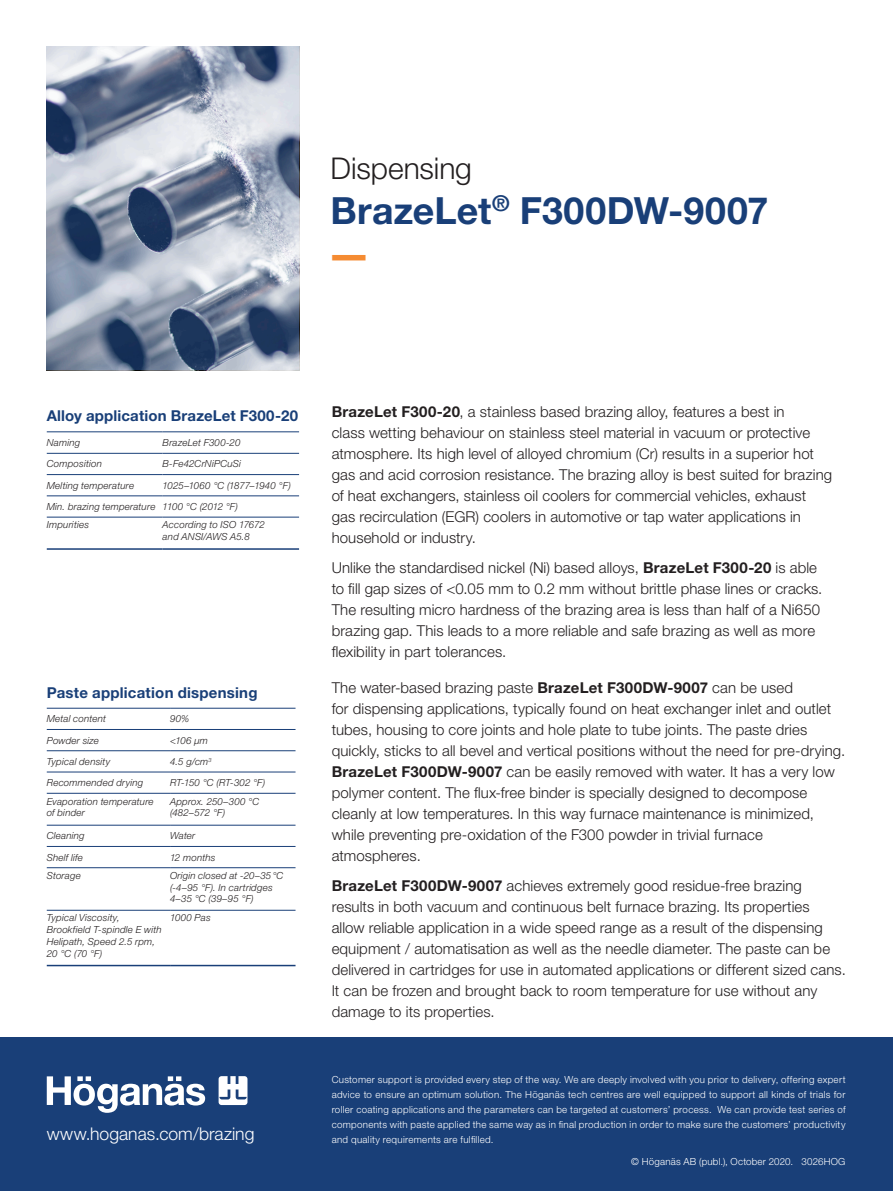
<style>
.page{position:relative;width:893px;height:1191px;background:#fff}
.page>*{position:absolute;margin:0;border:0;box-sizing:border-box;transform-origin:0 0}
.t1{font:700 45px "Helvetica Neue LT Pro";color:#f58b32}
.t2{font:700 37.5px "Helvetica Neue LT Pro";letter-spacing:.005em;color:#193f78}
.t3{font:300 30px "Helvetica Neue LT Pro";letter-spacing:-.005em;color:#231f20}
.t4{font:300 17.55px "Helvetica Neue LT Pro";color:#fff}
.t5{font:300 15px/21px "Helvetica Neue LT Pro";letter-spacing:.005em;color:#231f20}
.t6{font:700 15px "Helvetica Neue LT Pro";letter-spacing:.015em;color:#193f78}
.t7{font:italic 300 9.75px/11.7px "Helvetica Neue LT Pro";letter-spacing:.02em;color:#231f20}
.t8{font:300 9.75px/15px "Helvetica Neue LT Pro";letter-spacing:.03em;color:#fff;text-align:justify}
.s1{font-weight:700}
</style>
<div class="page">
<hr style="left:47px;top:495px;width:116px;height:1px;background:#193f78">
<hr style="left:163px;top:495px;width:136px;height:1px;background:#193f78">
<hr style="left:47px;top:517px;width:116px;height:1px;background:#193f78">
<hr style="left:47px;top:548px;width:116px;height:2px;background:#193f78">
<hr style="left:163px;top:517px;width:136px;height:1px;background:#193f78">
<hr style="left:163px;top:548px;width:136px;height:2px;background:#193f78">
<hr style="left:47px;top:453px;width:116px;height:1px;background:#193f78">
<hr style="left:163px;top:453px;width:136px;height:1px;background:#193f78">
<hr style="left:47px;top:474px;width:116px;height:1px;background:#193f78">
<hr style="left:163px;top:474px;width:136px;height:1px;background:#193f78">
<hr style="left:47px;top:431px;width:116px;height:1px;background:#193f78">
<hr style="left:163px;top:431px;width:136px;height:1px;background:#193f78">
<hr style="left:47px;top:708px;width:123px;height:1px;background:#193f78">
<hr style="left:170px;top:708px;width:126px;height:1px;background:#193f78">
<hr style="left:47px;top:729px;width:123px;height:1px;background:#193f78">
<hr style="left:170px;top:729px;width:126px;height:1px;background:#193f78">
<hr style="left:47px;top:750px;width:123px;height:1px;background:#193f78">
<hr style="left:47px;top:771px;width:123px;height:1px;background:#193f78">
<hr style="left:47px;top:793px;width:123px;height:1px;background:#193f78">
<hr style="left:47px;top:825px;width:123px;height:1px;background:#193f78">
<hr style="left:170px;top:750px;width:126px;height:1px;background:#193f78">
<hr style="left:170px;top:771px;width:126px;height:1px;background:#193f78">
<hr style="left:170px;top:793px;width:126px;height:1px;background:#193f78">
<hr style="left:170px;top:825px;width:126px;height:1px;background:#193f78">
<hr style="left:47px;top:846px;width:123px;height:1px;background:#193f78">
<hr style="left:170px;top:846px;width:126px;height:1px;background:#193f78">
<hr style="left:47px;top:867px;width:123px;height:1px;background:#193f78">
<hr style="left:170px;top:867px;width:126px;height:1px;background:#193f78">
<hr style="left:47px;top:910px;width:123px;height:1px;background:#193f78">
<hr style="left:47px;top:964px;width:123px;height:2px;background:#193f78">
<hr style="left:170px;top:910px;width:126px;height:1px;background:#193f78">
<hr style="left:170px;top:964px;width:126px;height:2px;background:#193f78">
<div style="left:0;top:1037px;width:893px;height:154px;background:#193f78"></div>
<svg style="left:47px;top:1076px;width:158px;height:36px"></svg>
<svg style="left:219px;top:1076px;width:28px;height:29px"></svg>
<svg style="left:47px;top:47px;width:252px;height:323px;background:#909baf"></svg>
<h3 class="t3" style="left:331px;top:150px;width:143px">Dispensing</h3>
<h2 class="t2" style="left:331px;top:187px;width:439px">BrazeLet<sup>®</sup> F300DW-9007</h2>
<h1 class="t1" style="left:326px;top:226px;width:46px">—</h1>
<p class="t6" style="left:47px;top:406px;width:253px">Alloy application BrazeLet F300-20</p>
<p class="t7" style="left:47px;top:437px;width:35px">Naming</p>
<p class="t7" style="left:163px;top:437px;width:79px">BrazeLet F300-20</p>
<p class="t7" style="left:47px;top:458px;width:57px">Composition</p>
<p class="t7" style="left:163px;top:458px;width:80px">B-Fe42CrNiPCuSi</p>
<p class="t7" style="left:47px;top:479px;width:89px">Melting temperature</p>
<p class="t7" style="left:47px;top:474px;width:246px;line-height:21.3px;text-indent:116px">1025–1060 °C (1877–1940 °F)<br>Min. brazing temperature 1100 °C (2012 °F)</p>
<p class="t7" style="left:47px;top:519px;width:44px">Impurities</p>
<p class="t7" style="left:163px;top:519px;width:104px">According to ISO 17672 and ANSI/AWS A5.8</p>
<p class="t6" style="left:47px;top:683px;width:212px">Paste application dispensing</p>
<p class="t7" style="left:47px;top:713px;width:61px">Metal content</p>
<p class="t7" style="left:170px;top:713px;width:21px">90%</p>
<p class="t7" style="left:47px;top:734px;width:54px">Powder size</p>
<p class="t7" style="left:170px;top:734px;width:39px">&lt;106 µm</p>
<p class="t7" style="left:47px;top:755px;width:65px">Typical density</p>
<p class="t7" style="left:170px;top:755px;width:43px">4.5 g/cm<sup>3</sup></p>
<p class="t7" style="left:47px;top:776px;width:98px">Recommended drying</p>
<p class="t7" style="left:170px;top:776px;width:97px">RT-150 °C (RT-302 °F)</p>
<p class="t7" style="left:47px;top:795px;width:108px">Evaporation temperature of binder</p>
<p class="t7" style="left:170px;top:795px;width:91px">Approx. 250–300 °C (482–572 °F)</p>
<p class="t7" style="left:47px;top:830px;width:39px">Cleaning</p>
<p class="t7" style="left:170px;top:830px;width:27px">Water</p>
<p class="t7" style="left:47px;top:851px;width:38px">Shelf life</p>
<p class="t7" style="left:170px;top:851px;width:47px">12 months</p>
<p class="t7" style="left:47px;top:869px;width:36px">Storage</p>
<p class="t7" style="left:170px;top:869px;width:115px">Origin closed at -20–35°C (-4–95 °F). In cartridges<br>4–35 °C (39–95 °F)</p>
<p class="t7" style="left:47px;top:912px;width:116px">Typical Viscosity,<br>Brookfield T-spindle E with<br>Helipath, Speed 2.5 rpm,<br>20 °C (70 °F)</p>
<p class="t7" style="left:170px;top:912px;width:42px">1000 Pas</p>
<p class="t5" style="left:332px;top:401px;width:502px"><span class="s1">BrazeLet F300-20</span>, a stainless based brazing alloy, features a best in<br>class wetting behaviour on stainless steel material in vacuum or protective atmosphere. Its high level of alloyed chromium (Cr) results in a superior hot gas and acid corrosion resistance. The brazing alloy is best suited for brazing of heat exchangers, stainless oil coolers for commercial vehicles, exhaust gas recirculation (EGR) coolers in automotive or tap water applications in household or industry.</p>
<p class="t5" style="left:332px;top:556px;width:492px">Unlike the standardised nickel (Ni) based alloys, <span class="s1">BrazeLet F300-20</span> is able to fill gap sizes of &lt;0.05 mm to 0.2 mm without brittle phase lines or cracks.<br>The resulting micro hardness of the brazing area is less than half of a Ni650 brazing gap. This leads to a more reliable and safe brazing as well as more flexibility in part tolerances.</p>
<p class="t5" style="left:332px;top:677px;width:515px">The water-based brazing paste <span class="s1">BrazeLet F300DW-9007</span> can be used<br>for dispensing applications, typically found on heat exchanger inlet and outlet tubes, housing to core joints and hole plate to tube joints. The paste dries quickly, sticks to all bevel and vertical positions without the need for pre-drying.<br><span class="s1">BrazeLet F300DW-9007</span> can be easily removed with water. It has a very low polymer content. The flux-free binder is specially designed to decompose cleanly at low temperatures. In this way furnace maintenance is minimized, while preventing pre-oxidation of the F300 powder in trivial furnace atmospheres.</p>
<p class="t5" style="left:332px;top:875px;width:516px"><span class="s1">BrazeLet F300DW-9007</span> achieves extremely good residue-free brazing results in both vacuum and continuous belt furnace brazing. Its properties allow reliable application in a wide speed range as a result of the dispensing equipment / automatisation as well as the needle diameter. The paste can be delivered in cartridges for use in automated applications or different sized cans.<br>It can be frozen and brought back to room temperature for use without any damage to its properties.</p>
<p class="t8" style="left:332px;top:1072px;width:515px">Customer support is provided every step of the way. We are deeply involved with you prior to delivery, offering expert advice to ensure an optimum solution. The Höganäs tech centres are well equipped to support all kinds of trials for roller coating applications and the parameters can be targeted at customers’ process. We can provide test series of components with paste applied the same way as in final production in order to make sure the customers’ productivity</p>
<p class="t4" style="left:47px;top:1122px;width:209px">www.hoganas.com/brazing</p>
<p class="t8" style="left:332px;top:1132px;width:163px">and quality requirements are fulfilled.</p>
<p class="t8" style="left:631px;top:1153px;width:216px">© Höganäs AB (publ.), October 2020. 3026HOG</p>
</div>
